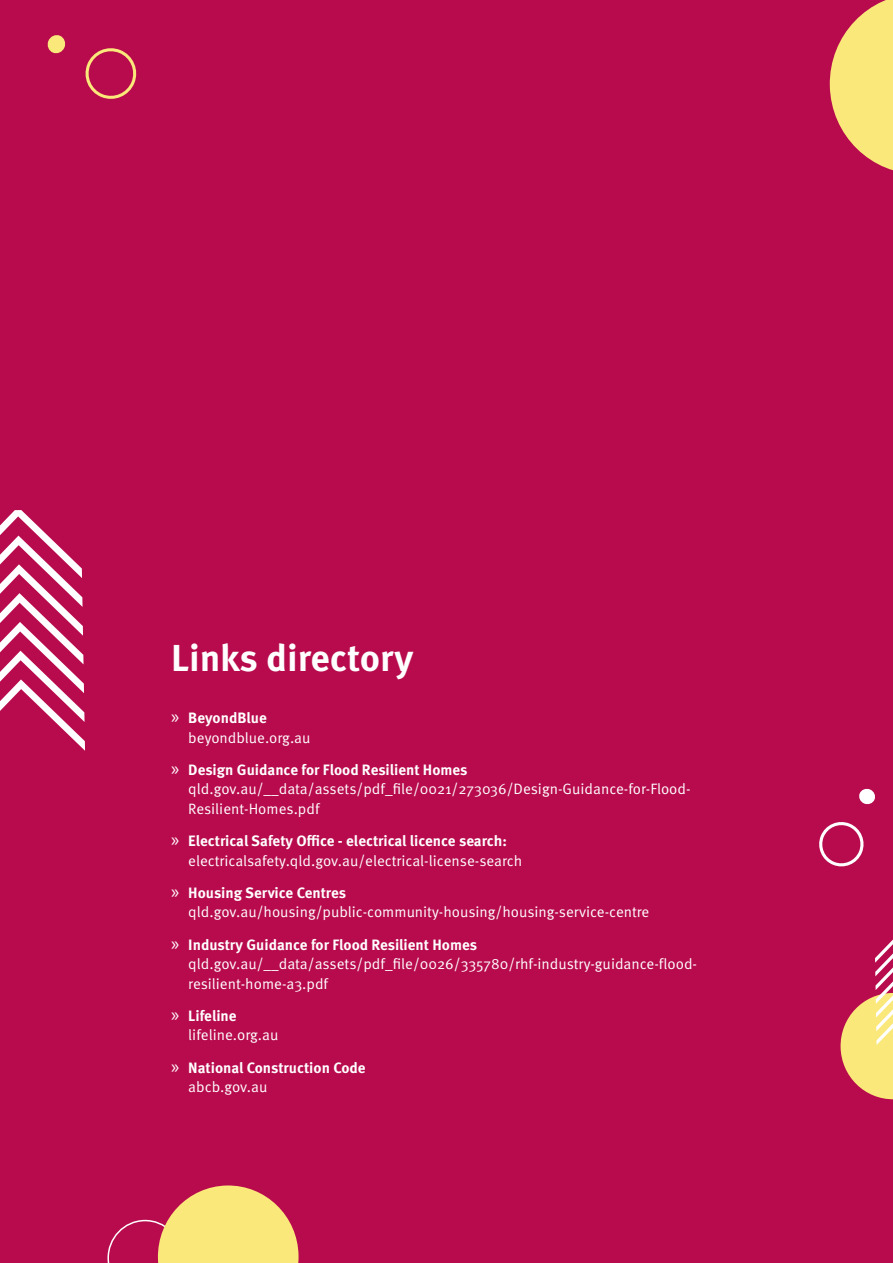
<style>
.page{position:relative;width:893px;height:1263px;background:#b80b4d}
.page>*{position:absolute;margin:0;border:0;box-sizing:border-box;transform-origin:0 0}
.t1{font:700 37.5px "Meta Pro";color:#fff}
.t2{font:15px/19.5px "Meta Pro Norm";color:#fff}
.t3{font:700 15px "Meta Pro";color:#fff}
.s1{font-family:"Myriad Pro";font-weight:400;font-size:19.5px}
</style>
<div class="page">
<svg style="left:0;top:510px;width:85px;height:241px"></svg>
<svg style="left:829px;top:0;width:64px;height:171px"></svg>
<svg style="left:85px;top:48px;width:52px;height:51px"></svg>
<svg style="left:47px;top:35px;width:18px;height:19px"></svg>
<svg style="left:819px;top:822px;width:45px;height:45px"></svg>
<svg style="left:859px;top:788px;width:16px;height:17px"></svg>
<svg style="left:840px;top:939px;width:53px;height:161px"></svg>
<svg style="left:107px;top:1185px;width:192px;height:78px"></svg>
<h1 class="t1" style="left:171px;top:629px;width:244px">Links directory</h1>
<p class="t3" style="left:171px;top:706px;width:97px"><span class="s1">»</span> BeyondBlue</p>
<p class="t2" style="left:188px;top:727px;width:124px">beyondblue.org.au</p>
<p class="t3" style="left:171px;top:758px;width:298px"><span class="s1">»</span> Design Guidance for Flood Resilient Homes</p>
<p class="t2" style="left:188px;top:778px;width:504px">qld.gov.au/__data/assets/pdf_file/0021/273036/Design-Guidance-for-Flood-<br>Resilient-Homes.pdf</p>
<p class="t3" style="left:171px;top:829px;width:337px"><span class="s1">»</span> Electrical Safety Office - electrical licence search:</p>
<p class="t2" style="left:188px;top:850px;width:336px">electricalsafety.qld.gov.au/electrical-license-search</p>
<p class="t3" style="left:171px;top:881px;width:176px"><span class="s1">»</span> Housing Service Centres</p>
<p class="t2" style="left:188px;top:901px;width:463px">qld.gov.au/housing/public-community-housing/housing-service-centre</p>
<p class="t3" style="left:171px;top:933px;width:307px"><span class="s1">»</span> Industry Guidance for Flood Resilient Homes</p>
<p class="t2" style="left:188px;top:953px;width:510px">qld.gov.au/__data/assets/pdf_file/0026/335780/rhf-industry-guidance-flood&shy;resilient-home-a3.pdf</p>
<p class="t3" style="left:171px;top:1004px;width:67px"><span class="s1">»</span> Lifeline</p>
<p class="t2" style="left:188px;top:1024px;width:92px">lifeline.org.au</p>
<p class="t3" style="left:171px;top:1056px;width:196px"><span class="s1">»</span> National Construction Code</p>
<p class="t2" style="left:188px;top:1076px;width:81px">abcb.gov.au</p>
</div>
